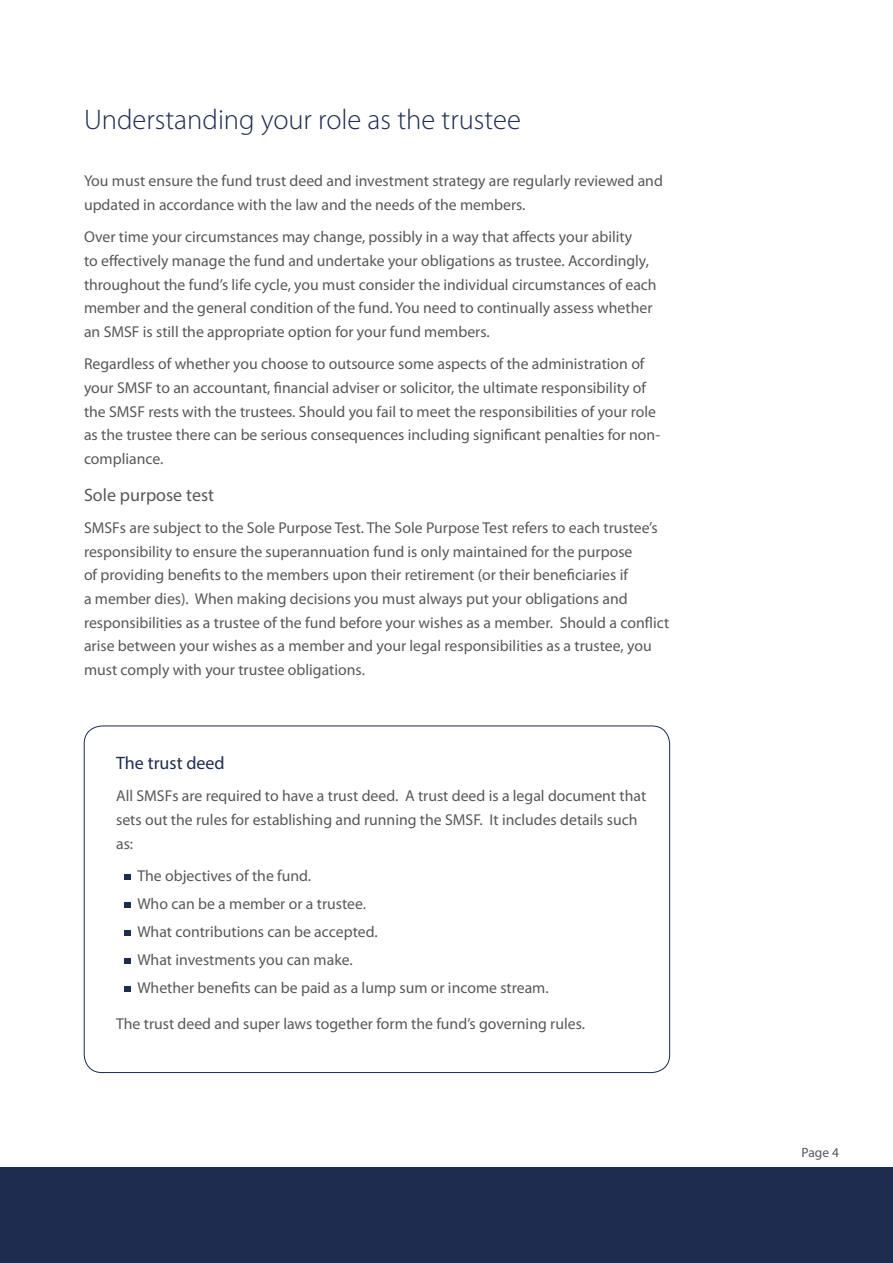
<style>
.page{position:relative;width:893px;height:1263px;background:#fff}
.page>*{position:absolute;margin:0;border:0;box-sizing:border-box;transform-origin:0 0}
.t1{font:300 28.5px "Myriad Pro";color:#1e2c4f}
.t2{font:18px "Myriad Pro";color:#57585a}
.t3{font:18px "Myriad Pro";color:#1e2c4f}
.t4{font:15.75px/23.7px "Myriad Pro";color:#57585a}
.t5{font:13.5px "Myriad Pro";color:#57585a}
</style>
<div class="page">
<div style="left:0;top:1167px;width:893px;height:96px;background:#1e2c4f"></div>
<svg style="left:124px;top:874px;width:7px;height:5px"></svg>
<svg style="left:124px;top:902px;width:7px;height:5px"></svg>
<svg style="left:124px;top:930px;width:7px;height:5px"></svg>
<svg style="left:124px;top:958px;width:7px;height:5px"></svg>
<svg style="left:124px;top:986px;width:7px;height:5px"></svg>
<p class="t1" style="left:84px;top:104px;width:438px">Understanding your role as the trustee</p>
<p class="t4" style="left:84px;top:169px;width:580px">You must ensure the fund trust deed and investment strategy are regularly reviewed and updated in accordance with the law and the needs of the members.</p>
<p class="t4" style="left:84px;top:225px;width:574px">Over time your circumstances may change, possibly in a way that affects your ability<br>to effectively manage the fund and undertake your obligations as trustee. Accordingly, throughout the fund’s life cycle, you must consider the individual circumstances of each member and the general condition of the fund. You need to continually assess whether an SMSF is still the appropriate option for your fund members.</p>
<p class="t4" style="left:84px;top:352px;width:578px">Regardless of whether you choose to outsource some aspects of the administration of your SMSF to an accountant, financial adviser or solicitor, the ultimate responsibility of the SMSF rests with the trustees. Should you fail to meet the responsibilities of your role as the trustee there can be serious consequences including significant penalties for non&shy;compliance.</p>
<p class="t2" style="left:84px;top:483px;width:132px">Sole purpose test</p>
<p class="t4" style="left:84px;top:515px;width:587px">SMSFs are subject to the Sole Purpose Test. The Sole Purpose Test refers to each trustee’s responsibility to ensure the superannuation fund is only maintained for the purpose<br>of providing benefits to the members upon their retirement (or their beneficiaries if<br>a member dies). When making decisions you must always put your obligations and responsibilities as a trustee of the fund before your wishes as a member. Should a conflict arise between your wishes as a member and your legal responsibilities as a trustee, you must comply with your trustee obligations.</p>
<p class="t3" style="left:116px;top:752px;width:110px">The trust deed</p>
<p class="t4" style="left:116px;top:784px;width:532px">All SMSFs are required to have a trust deed. A trust deed is a legal document that sets out the rules for establishing and running the SMSF. It includes details such as:</p>
<p class="t4" style="left:137px;top:863px;width:175px">The objectives of the fund.</p>
<p class="t4" style="left:137px;top:891px;width:230px">Who can be a member or a trustee.</p>
<p class="t4" style="left:137px;top:919px;width:242px">What contributions can be accepted.</p>
<p class="t4" style="left:137px;top:947px;width:217px">What investments you can make.</p>
<p class="t4" style="left:137px;top:975px;width:413px">Whether benefits can be paid as a lump sum or income stream.</p>
<p class="t4" style="left:116px;top:1012px;width:470px">The trust deed and super laws together form the fund’s governing rules.</p>
<p class="t5" style="left:801px;top:1144px;width:39px">Page 4</p>
</div>
